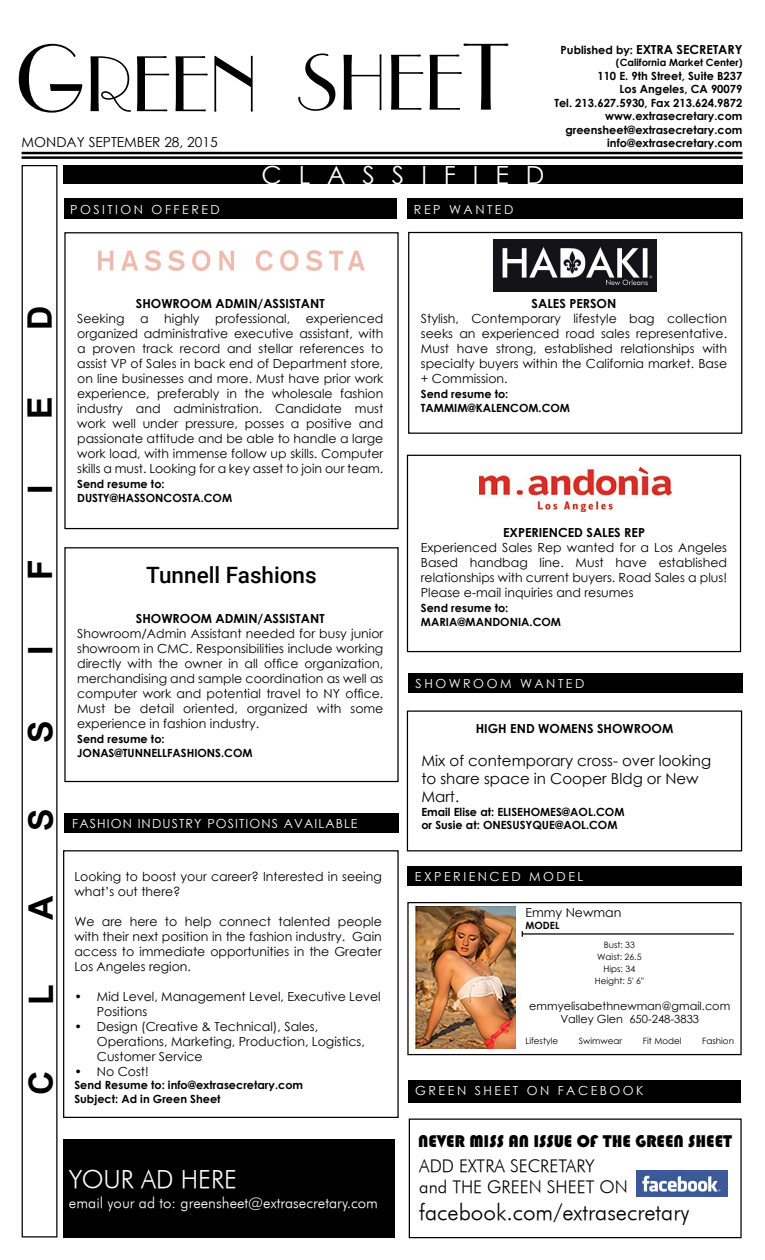
<style>
.page{position:relative;width:765px;height:1260px;background:#fff}
.page>*{position:absolute;margin:0;border:0;box-sizing:border-box;transform-origin:0 0}
.t1{font:75px "Parisian BT";color:#000}
.t2{font:700 33.75px "Arial";color:#000}
.t3{font:25px "Century Gothic";color:#fff}
.t4{font:italic 25px "Futura";color:#fff}
.t5{font:italic 22.5px "Futura";color:#000}
.t6{font:500 22.5px "Roboto";color:#000}
.t7{font:italic 17.5px/21px "Futura";color:#000}
.t8{font:17.5px "Bauhaus 93";color:#000}
.t9{font:15px/18px "Century Gothic";color:#000}
.t10{font:italic 15px "Futura";color:#fff}
.t11{font:13.75px "Century Gothic";color:#000}
.t12{font:12.5px/15px "Century Gothic";color:#000;text-align:justify}
.t13{font:700 12.5px "Century Gothic";color:#000}
.t14{font:12.5px "Century Gothic";letter-spacing:.2em;color:#fff}
.t15{font:12.5px "Century Gothic";letter-spacing:.09em;color:#fff}
.t16{font:700 11.25px/13.5px "Century Gothic";color:#000}
.t17{font:11.25px/13.4px "Century Gothic";color:#000;text-align:center}
.t18{font:700 10px "Century Gothic";color:#000}
.t19{font:8.75px/12.1px "Century Gothic";color:#000;text-align:center}
.s1{font-size:90px}
.s2{font-size:11.25px}
</style>
<div class="page">
<hr style="left:22px;top:152px;width:720px;height:2px;background:#000">
<hr style="left:22px;top:156px;width:721px;height:3px;background:#000">
<div style="left:63px;top:165px;width:679px;height:19px;background:#000"></div>
<div style="left:22px;top:165px;width:36px;height:1073px;border:1px solid #000"></div>
<div style="left:64px;top:199px;width:333px;height:20px;background:#000"></div>
<div style="left:63px;top:1139px;width:332px;height:99px;background:#000"></div>
<div style="left:63px;top:850px;width:336px;height:268px;border:1px solid #000"></div>
<div style="left:64px;top:232px;width:335px;height:297px;border:1px solid #000"></div>
<div style="left:407px;top:455px;width:334px;height:197px;border:1px solid #000"></div>
<div style="left:407px;top:866px;width:335px;height:20px;background:#000"></div>
<div style="left:407px;top:902px;width:335px;height:153px;border:1px solid #000"></div>
<img style="left:415px;top:907px;width:100px;height:142px">
<hr style="left:522px;top:933px;width:212px;height:2px;background:#000">
<div style="left:407px;top:199px;width:335px;height:20px;background:#000"></div>
<img style="left:479px;top:468px;width:192px;height:43px">
<div style="left:409px;top:1119px;width:333px;height:119px;border:1px solid #000"></div>
<img style="left:636px;top:1171px;width:91px;height:25px">
<div style="left:408px;top:1080px;width:333px;height:22px;background:#000"></div>
<div style="left:64px;top:547px;width:335px;height:235px;border:1px solid #000"></div>
<img style="left:98px;top:250px;width:267px;height:20px">
<div style="left:408px;top:232px;width:334px;height:202px;border:1px solid #000"></div>
<div style="left:408px;top:673px;width:334px;height:20px;background:#000"></div>
<div style="left:407px;top:710px;width:335px;height:141px;border:1px solid #000"></div>
<img style="left:494px;top:239px;width:163px;height:53px">
<div style="left:65px;top:813px;width:334px;height:20px;background:#000"></div>
<h1 class="t1" style="left:16px;top:38px;width:243px"><span class="s1">G</span>REEN</h1>
<p class="t11" style="left:22px;top:133px;width:198px">MONDAY SEPTEMBER 28, 2015</p>
<p class="t14" style="left:70px;top:200px;width:151px">POSITION OFFERED</p>
<h1 class="t1" style="left:298px;top:37px;width:212px">SHEE<span class="s1">T</span></h1>
<h3 class="t3" style="left:261px;top:157px;width:285px">C L A S S I F I E D</h3>
<p class="t14" style="left:414px;top:200px;width:101px">REP WANTED</p>
<p class="t13" style="left:561px;top:40px;width:183px"><span class="s2">Published by:</span> EXTRA SECRETARY</p>
<p class="t18" style="left:616px;top:55px;width:128px">(California Market Center)</p>
<p class="t16" style="left:554px;top:69px;width:190px;text-align:right">110 E. 9th Street, Suite B237<br>Los Angeles, CA 90079<br>Tel. 213.627.5930, Fax 213.624.9872 www.extrasecretary.com greensheet@extrasecretary.com info@extrasecretary.com</p>
<h2 class="t2" style="left:16px;top:330px;width:26px;rotate:-90deg">D</h2>
<h2 class="t2" style="left:16px;top:419px;width:24px;rotate:-90deg">E</h2>
<h2 class="t2" style="left:16px;top:494px;width:11px;rotate:-90deg">I</h2>
<h2 class="t2" style="left:17px;top:580px;width:22px;rotate:-90deg">F</h2>
<h2 class="t2" style="left:17px;top:655px;width:11px;rotate:-90deg">I</h2>
<h2 class="t2" style="left:17px;top:743px;width:24px;rotate:-90deg">S</h2>
<h2 class="t2" style="left:17px;top:831px;width:24px;rotate:-90deg">S</h2>
<p class="t13" style="left:136px;top:294px;width:190px">SHOWROOM ADMIN/ASSISTANT</p>
<p class="t12" style="left:77px;top:311px;width:308px">Seeking a highly professional, experienced organized administrative executive assistant, with a proven track record and stellar references to assist VP of Sales in back end of Department store, on line businesses and more. Must have prior work experience, preferably in the wholesale fashion industry and administration. Candidate must work well under pressure, posses a positive and passionate attitude and be able to handle a large work load, with immense follow up skills. Computer skills a must. Looking for a key asset to join our team.</p>
<p class="t16" style="left:77px;top:477px;width:157px">Send resume to:<br>DUSTY@HASSONCOSTA.COM</p>
<h3 class="t6" style="left:146px;top:559px;width:172px">Tunnell Fashions</h3>
<p class="t13" style="left:136px;top:609px;width:190px">SHOWROOM ADMIN/ASSISTANT</p>
<p class="t12" style="left:77px;top:626px;width:308px">Showroom/Admin Assistant needed for busy junior showroom in CMC. Responsibilities include working directly with the owner in all office organization, merchandising and sample coordination as well as computer work and potential travel to NY office.<br>Must be detail oriented, organized with some experience in fashion industry.</p>
<p class="t16" style="left:77px;top:732px;width:177px">Send resume to:<br>JONAS@TUNNELLFASHIONS.COM</p>
<p class="t13" style="left:532px;top:294px;width:86px">SALES PERSON</p>
<p class="t12" style="left:421px;top:311px;width:308px">Stylish, Contemporary lifestyle bag collection seeks an experienced road sales representative.<br>Must have strong, established relationships with specialty buyers within the California market. Base + Commission.</p>
<p class="t16" style="left:421px;top:387px;width:151px">Send resume to:<br>TAMMIM@KALENCOM.COM</p>
<p class="t13" style="left:503px;top:523px;width:144px">EXPERIENCED SALES REP</p>
<p class="t12" style="left:421px;top:540px;width:308px">Experienced Sales Rep wanted for a Los Angeles Based handbag line. Must have established relationships with current buyers. Road Sales a plus!<br>Please e-mail inquiries and resumes</p>
<p class="t16" style="left:421px;top:601px;width:142px">Send resume to:<br>MARIA@MANDONIA.COM</p>
<p class="t14" style="left:416px;top:674px;width:170px">SHOWROOM WANTED</p>
<p class="t13" style="left:476px;top:719px;width:199px">HIGH END WOMENS SHOWROOM</p>
<p class="t9" style="left:421px;top:752px;width:291px">Mix of contemporary cross- over looking to share space in Cooper Bldg or New<br>Mart.</p>
<p class="t16" style="left:421px;top:805px;width:205px">Email Elise at: ELISEHOMES@AOL.COM</p>
<p class="t15" style="left:72px;top:815px;width:287px">FASHION INDUSTRY POSITIONS AVAILABLE</p>
<p class="t16" style="left:421px;top:818px;width:198px">or Susie at: ONESUSYQUE@AOL.COM</p>
<h2 class="t2" style="left:17px;top:920px;width:26px;rotate:-90deg">A</h2>
<h2 class="t2" style="left:17px;top:1005px;width:22px;rotate:-90deg">L</h2>
<h2 class="t2" style="left:18px;top:1095px;width:26px;rotate:-90deg">C</h2>
<p class="t12" style="left:74px;top:869px;width:309px">Looking to boost your career? Interested in seeing what’s out there?</p>
<p class="t12" style="left:74px;top:914px;width:309px">We are here to help connect talented people with their next position in the fashion industry. Gain access to immediate opportunities in the Greater Los Angeles region.</p>
<p class="t12" style="left:97px;top:989px;width:285px;text-indent:-23px">• Mid Level, Management Level, Executive Level<br>Positions</p>
<p class="t12" style="left:97px;top:1019px;width:269px;text-align:left;text-indent:-23px">• Design (Creative &amp; Technical), Sales,<br>Operations, Marketing, Production, Logistics,<br>Customer Service</p>
<p class="t12" style="left:74px;top:1064px;width:76px">• No Cost!</p>
<p class="t16" style="left:74px;top:1078px;width:230px">Send Resume to: info@extrasecretary.com<br>Subject: Ad in Green Sheet</p>
<h3 class="t4" style="left:69px;top:1164px;width:170px">YOUR AD HERE</h3>
<p class="t10" style="left:69px;top:1194px;width:311px">email your ad to: greensheet@extrasecretary.com</p>
<p class="t14" style="left:415px;top:867px;width:170px">EXPERIENCED MODEL</p>
<p class="t12" style="left:525px;top:904px;width:97px">Emmy Newman</p>
<p class="t18" style="left:525px;top:918px;width:35px">MODEL</p>
<p class="t19" style="left:595px;top:938px;width:51px">Bust: 33<br>Waist: 26.5<br>Hips: 34<br>Height: 5' 6"</p>
<p class="t17" style="left:529px;top:999px;width:202px">emmyelisabethnewman@gmail.com<br>Valley Glen 650-248-3833</p>
<p class="t19" style="left:525px;top:1034px;width:34px">Lifestyle</p>
<p class="t19" style="left:579px;top:1034px;width:45px">Swimwear</p>
<p class="t19" style="left:643px;top:1034px;width:40px">Fit Model</p>
<p class="t19" style="left:702px;top:1034px;width:33px">Fashion</p>
<p class="t14" style="left:415px;top:1082px;width:230px">GREEN SHEET ON FACEBOOK</p>
<h3 class="t8" style="left:418px;top:1131px;width:315px">NEVER MISS AN ISSUE OF THE GREEN SHEET</h3>
<h3 class="t7" style="left:419px;top:1155px;width:210px">ADD EXTRA SECRETARY<br>and THE GREEN SHEET ON</h3>
<h3 class="t5" style="left:419px;top:1198px;width:272px">facebook.com/extrasecretary</h3>
</div>
